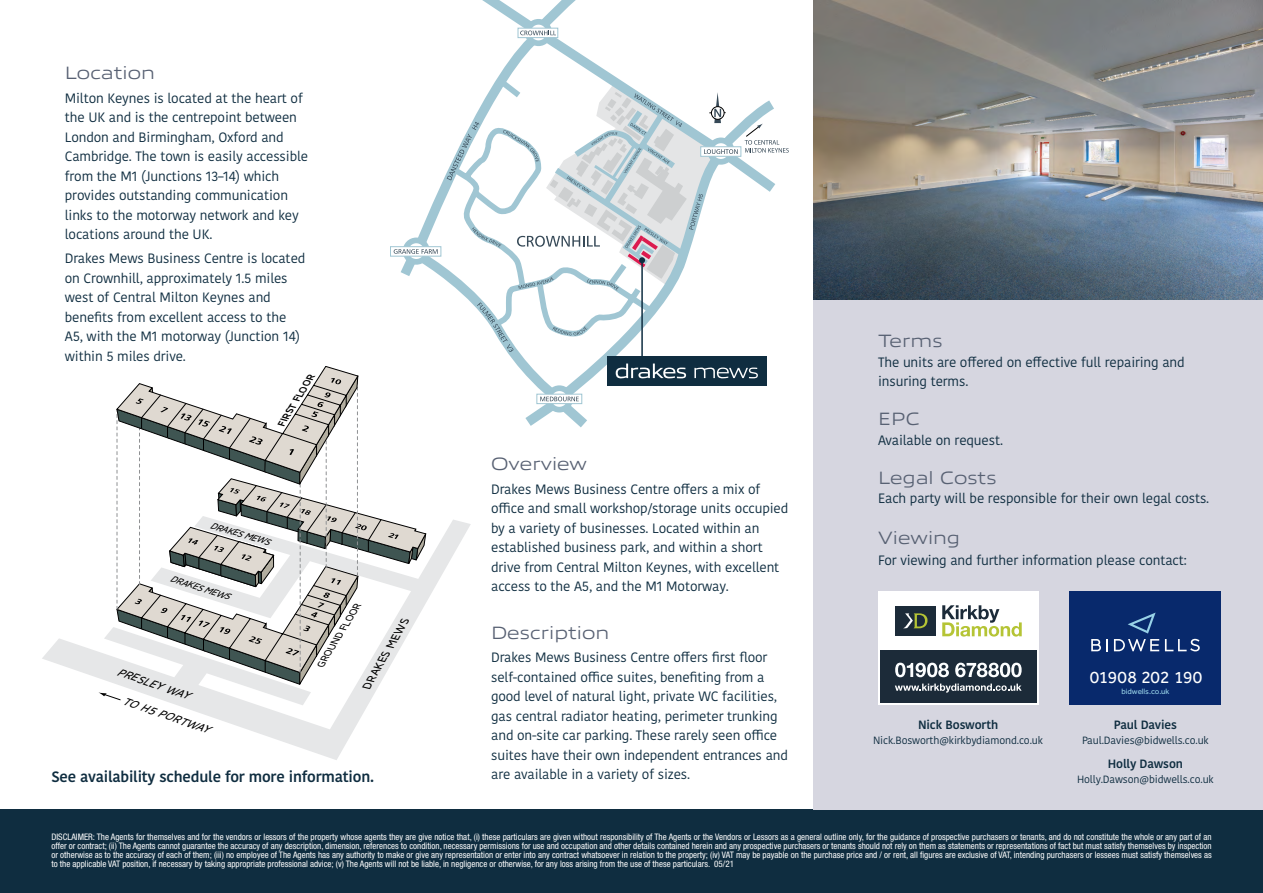
<style>
.page{position:relative;width:1263px;height:893px;background:#fff}
.page>*{position:absolute;margin:0;border:0;box-sizing:border-box;transform-origin:0 0}
.t1{font:300 18px "Allumi Std Extended";color:#586173}
.t2{font:17.4px "Effra";letter-spacing:-.01em;color:#fff}
.t3{font:600 15px "Kohinoor Bangla";letter-spacing:-.01em;color:#0f2d40}
.t4{font:13.5px/19.5px "Kohinoor Bangla";letter-spacing:-.01em;color:#0f2d40}
.t5{font:600 12px "Kohinoor Bangla";letter-spacing:-.01em;color:#0f2d40}
.t6{font:italic 500 11.4px "Maven Pro";color:#000}
.t7{font:10.5px "Kohinoor Bangla";letter-spacing:-.01em;color:#0f2d40}
.t8{font:italic 500 10.05px "Maven Pro";color:#000}
.t9{font:italic 700 10.05px "Maven Pro";color:#000}
.t10{font:italic 500 9.45px "Maven Pro";color:#000}
.t11{font:condensed 9px/9px "Helvetica Neue";color:#fff;text-align:justify}
.t12{font:8.1px "Effra";letter-spacing:-.005em;color:#98d2e7}
</style>
<div class="page">
<div style="left:0;top:809px;width:1263px;height:84px;background:#0f2d40"></div>
<div style="left:813px;top:0;width:450px;height:809px;background:#d6d6e0"></div>
<svg style="left:392px;top:0;width:383px;height:427px"></svg>
<svg style="left:400px;top:16px;width:337px;height:399px"></svg>
<svg style="left:552px;top:326px;width:35px;height:9px"></svg>
<svg style="left:477px;top:302px;width:36px;height:50px"></svg>
<svg style="left:518px;top:28px;width:40px;height:10px"></svg>
<svg style="left:520px;top:31px;width:36px;height:4px"></svg>
<div style="left:700px;top:147px;width:41px;height:9px;background:#fff;border:1px solid #a0c6d3"></div>
<svg style="left:537px;top:394px;width:45px;height:10px"></svg>
<svg style="left:540px;top:397px;width:39px;height:4px"></svg>
<div style="left:390px;top:246px;width:51px;height:10px;background:#fff;border:1px solid #a0c6d3"></div>
<svg style="left:394px;top:249px;width:44px;height:5px"></svg>
<svg style="left:579px;top:19px;width:5px;height:4px"></svg>
<svg style="left:580px;top:32px;width:3px;height:4px"></svg>
<svg style="left:745px;top:124px;width:44px;height:29px"></svg>
<div style="left:1069px;top:591px;width:152px;height:114px;background:#08296c"></div>
<svg style="left:1091px;top:639px;width:17px;height:12px"></svg>
<svg style="left:1165px;top:639px;width:35px;height:12px"></svg>
<svg style="left:1114px;top:613px;width:45px;height:38px"></svg>
<div style="left:878px;top:591px;width:160px;height:114px;background:#fff"></div>
<svg style="left:942px;top:605px;width:80px;height:32px"></svg>
<div style="left:895px;top:606px;width:41px;height:29px;background:#1c2b39"></div>
<svg style="left:904px;top:613px;width:23px;height:15px"></svg>
<div style="left:880px;top:650px;width:156px;height:53px;background:#1c2b39"></div>
<svg style="left:895px;top:663px;width:54px;height:14px"></svg>
<svg style="left:955px;top:663px;width:67px;height:14px"></svg>
<svg style="left:895px;top:684px;width:127px;height:9px"></svg>
<svg style="left:42px;top:520px;width:429px;height:240px"></svg>
<svg style="left:98px;top:692px;width:23px;height:8px"></svg>
<svg style="left:116px;top:366px;width:310px;height:320px"></svg>
<img style="left:813px;top:0;width:450px;height:300px">
<div style="left:607px;top:356px;width:159px;height:30px;background:#0f2d40"></div>
<svg style="left:616px;top:364px;width:142px;height:14px"></svg>
<hr style="left:641px;top:260px;width:2px;height:106px;background:#0f2d40">
<svg style="left:447px;top:83px;width:291px;height:207px"></svg>
<h1 class="t1" style="left:65px;top:63px;width:92px">Location</h1>
<p class="t4" style="left:65px;top:88px;width:245px">Milton Keynes is located at the heart of the UK and is the centrepoint between London and Birmingham, Oxford and Cambridge. The town is easily accessible from the M1 (Junctions 13–14) which provides outstanding communication links to the motorway network and key locations around the UK.</p>
<p class="t4" style="left:65px;top:248px;width:242px">Drakes Mews Business Centre is located on Crownhill, approximately 1.5 miles west of Central Milton Keynes and benefits from excellent access to the A5, with the M1 motorway (Junction 14) within 5 miles drive.</p>
<p class="t9" style="left:276px;top:422px;width:61px;rotate:-58deg">FIRST FLOOR</p>
<p class="t10" style="left:212px;top:520px;width:63px;rotate:16deg">DRAKES MEWS</p>
<p class="t10" style="left:172px;top:573px;width:63px;rotate:18deg">DRAKES MEWS</p>
<p class="t6" style="left:120px;top:665px;width:77px;rotate:19deg">PRESLEY WAY</p>
<p class="t6" style="left:125px;top:695px;width:93px;rotate:19deg">TO H5 PORTWAY</p>
<p class="t8" style="left:316px;top:664px;width:76px;rotate:-59deg">GROUND FLOOR</p>
<p class="t6" style="left:361px;top:685px;width:82px;rotate:-60deg">DRAKES MEWS</p>
<p class="t3" style="left:51px;top:765px;width:324px">See availability schedule for more information.</p>
<h1 class="t1" style="left:491px;top:454px;width:98px">Overview</h1>
<p class="t4" style="left:491px;top:479px;width:299px">Drakes Mews Business Centre offers a mix of office and small workshop/storage units occupied by a variety of businesses. Located within an established business park, and within a short drive from Central Milton Keynes, with excellent access to the A5, and the M1 Motorway.</p>
<h1 class="t1" style="left:491px;top:623px;width:120px">Description</h1>
<p class="t4" style="left:491px;top:648px;width:298px">Drakes Mews Business Centre offers first floor self-contained office suites, benefiting from a good level of natural light, private WC facilities, gas central radiator heating, perimeter trunking and on-site car parking. These rarely seen office suites have their own independent entrances and are available in a variety of sizes.</p>
<h1 class="t1" style="left:878px;top:331px;width:66px">Terms</h1>
<p class="t4" style="left:878px;top:352px;width:308px">The units are offered on effective full repairing and insuring terms.</p>
<h1 class="t1" style="left:878px;top:409px;width:43px">EPC</h1>
<p class="t4" style="left:878px;top:430px;width:126px">Available on request.</p>
<h1 class="t1" style="left:878px;top:468px;width:120px">Legal Costs</h1>
<p class="t4" style="left:878px;top:489px;width:333px">Each party will be responsible for their own legal costs.</p>
<h1 class="t1" style="left:878px;top:528px;width:83px">Viewing</h1>
<p class="t4" style="left:878px;top:550px;width:310px">For viewing and further information please contact:</p>
<p class="t5" style="left:918px;top:714px;width:82px">Nick Bosworth</p>
<p class="t7" style="left:873px;top:732px;width:172px">Nick.Bosworth@kirkbydiamond.co.uk</p>
<p class="t2" style="left:1090px;top:667px;width:114px">01908 202 190</p>
<p class="t12" style="left:1121px;top:686px;width:50px">bidwells.co.uk</p>
<p class="t5" style="left:1114px;top:714px;width:64px">Paul Davies</p>
<p class="t7" style="left:1082px;top:732px;width:128px">Paul.Davies@bidwells.co.uk</p>
<p class="t5" style="left:1108px;top:754px;width:77px">Holly Dawson</p>
<p class="t7" style="left:1077px;top:772px;width:138px">Holly.Dawson@bidwells.co.uk</p>
<p class="t11" style="left:51px;top:833px;width:1162px">DISCLAIMER: The Agents for themselves and for the vendors or lessors of the property whose agents they are give notice that, (i) these particulars are given without responsibility of The Agents or the Vendors or Lessors as a general outline only, for the guidance of prospective purchasers or tenants, and do not constitute the whole or any part of an offer or contract; (ii) The Agents cannot guarantee the accuracy of any description, dimension, references to condition, necessary permissions for use and occupation and other details contained herein and any prospective purchasers or tenants should not rely on them as statements or representations of fact but must satisfy themselves by inspection or otherwise as to the accuracy of each of them; (iii) no employee of The Agents has any authority to make or give any representation or enter into any contract whatsoever in relation to the property; (iv) VAT may be payable on the purchase price and / or rent, all figures are exclusive of VAT, intending purchasers or lessees must satisfy themselves as to the applicable VAT position, if necessary by taking appropriate professional advice; (v) The Agents will not be liable, in negligence or otherwise, for any loss arising from the use of these particulars. 05/21</p>
</div>
